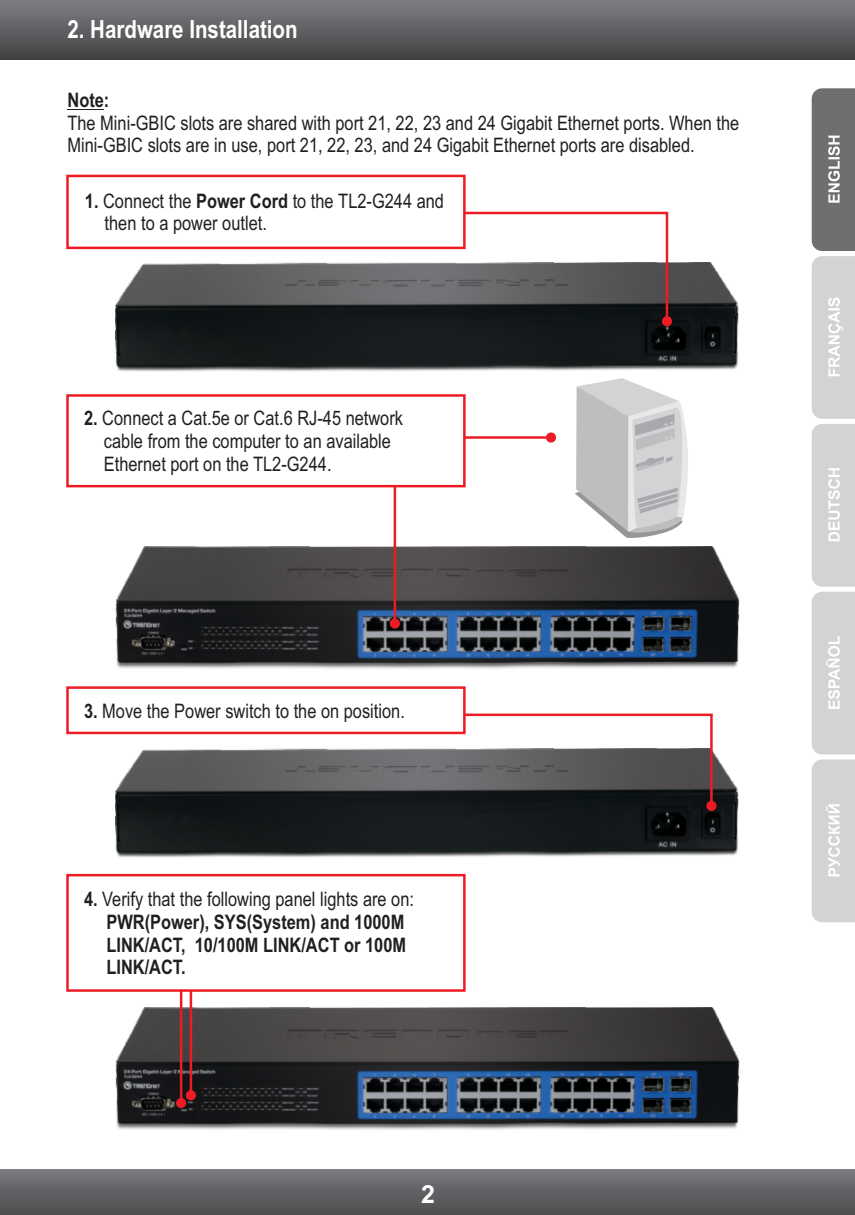
<style>
.page{position:relative;width:855px;height:1215px;background:#fff}
.page>*{position:absolute;margin:0;border:0;box-sizing:border-box;transform-origin:0 0}
.t1{font:700 25px "Arial Narrow";color:#fff}
.t2{font:700 25px "Arial";color:#fff}
.t3{font:20px/22.8px "Arial Narrow";color:#231f20}
.t4{font:700 20px/22.8px "Arial Narrow";color:#231f20}
.s1{font-weight:700}
.s2{font-weight:400}
</style>
<div class="page">
<svg style="left:812px;top:88px;width:43px;height:666px;background:#bdbfc0"></svg>
<svg style="left:812px;top:760px;width:43px;height:162px;background:#d3d5d6"></svg>
<div style="left:0;top:0;width:855px;height:59px;background:linear-gradient(to bottom,#7d7f82,#434244)"></div>
<div style="left:0;top:1170px;width:855px;height:45px;background:linear-gradient(to bottom,#77797c,#4b4c4e)"></div>
<hr style="left:68px;top:109px;width:36px;height:1px;background:#231f20">
<img style="left:116px;top:263px;width:623px;height:109px">
<img style="left:116px;top:756px;width:623px;height:102px">
<svg style="left:66px;top:174px;width:606px;height:152px"></svg>
<img style="left:116px;top:596px;width:624px;height:73px">
<img style="left:115px;top:1008px;width:625px;height:122px">
<svg style="left:66px;top:378px;width:672px;height:251px"></svg>
<svg style="left:66px;top:686px;width:650px;height:125px"></svg>
<svg style="left:176px;top:993px;width:20px;height:115px;background:#7c3f42"></svg>
<svg style="left:66px;top:873px;width:400px;height:120px"></svg>
<p class="t1" style="left:68px;top:20px;width:232px">2. Hardware Installation</p>
<p class="t4" style="left:68px;top:90px;width:43px">Note:</p>
<p class="t3" style="left:68px;top:113px;width:673px">The Mini-GBIC slots are shared with port 21, 22, 23 and 24 Gigabit Ethernet ports. When the<br>Mini-GBIC slots are in use, port 21, 22, 23, and 24 Gigabit Ethernet ports are disabled.</p>
<p class="t3" style="left:105px;top:191px;width:341px;text-indent:-20px"><span class="s1">1.</span> Connect the <span class="s1">Power Cord</span> to the TL2-G244 and then to a power outlet.</p>
<p class="t3" style="left:104px;top:409px;width:301px;text-indent:-20px"><span class="s1">2.</span> Connect a Cat.5e or Cat.6 RJ-45 network cable from the computer to an available<br>Ethernet port on the TL2-G244.</p>
<p class="t3" style="left:84px;top:701px;width:322px"><span class="s1">3.</span> Move the Power switch to the on position.</p>
<p class="t4" style="left:106px;top:889px;width:309px;text-indent:-22px">4. <span class="s2">Verify that the following panel lights are on:<br></span>PWR(Power), SYS(System) and 1000M<br>LINK/ACT, 10/100M LINK/ACT or 100M<br>LINK/ACT.</p>
<p class="t2" style="left:421px;top:1185px;width:15px">2</p>
</div>
